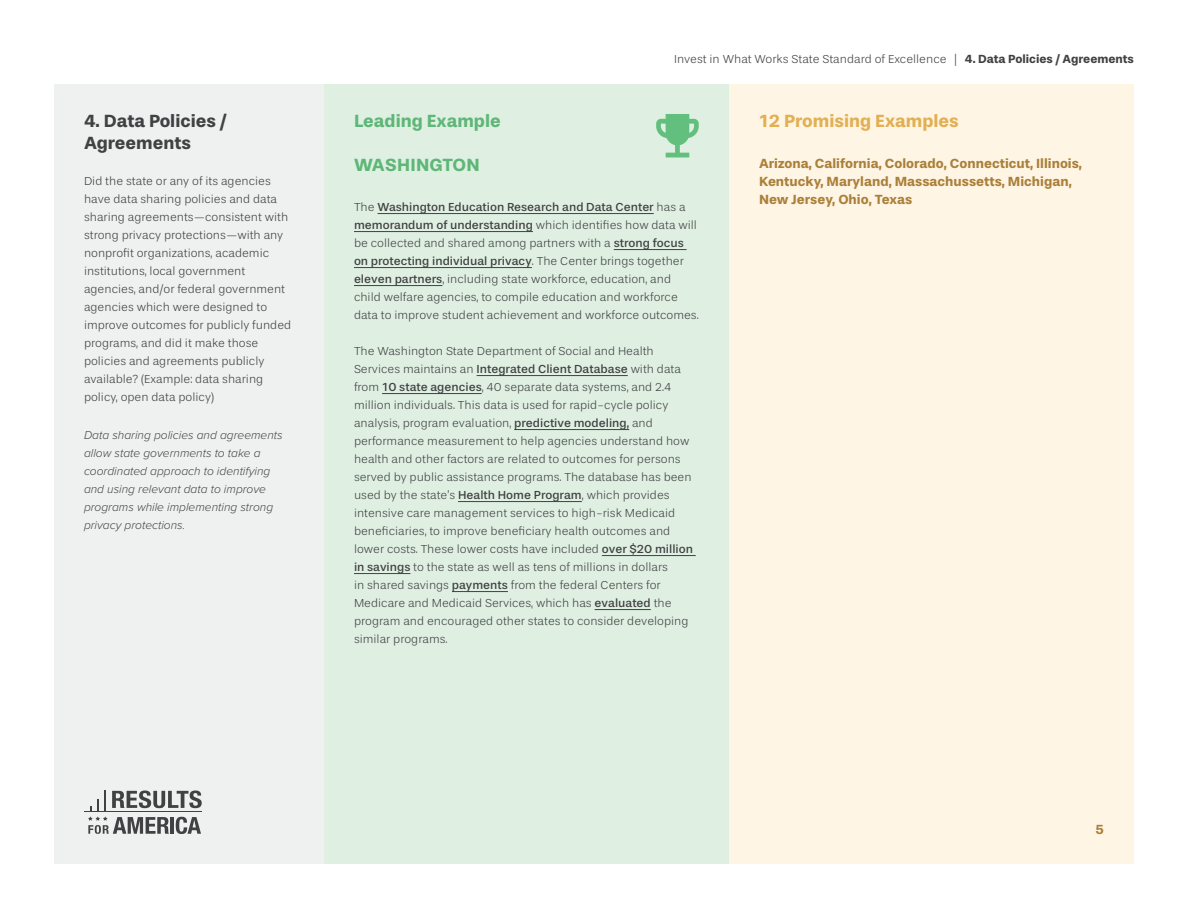
<style>
.page{position:relative;width:1188px;height:918px;background:#fff}
.page>*{position:absolute;margin:0;border:0;box-sizing:border-box;transform-origin:0 0}
.t1{font:700 18px "Stevie Sans";color:#e2af53}
.t2{font:700 18px/21.6px "Stevie Sans";color:#414042}
.t3{font:700 18px "Stevie Sans";color:#5eb677}
.t4{font:700 18px "Stevie Sans";color:#aa803a}
.t5{font:700 13.5px/18px "Stevie Sans";color:#aa803a}
.t6{font:300 12px/18px "Stevie Sans";color:#414042}
.t7{font:italic 300 12px/18px "Proxima Nova";color:#414042}
.s1{font-weight:700}
.s2{font-weight:400}
</style>
<div class="page">
<div style="left:54px;top:84px;width:270px;height:780px;background:#eff0f0"></div>
<div style="left:324px;top:84px;width:405px;height:780px;background:#dff0e3"></div>
<hr style="left:378px;top:213px;width:276px;height:1px;background:#414042">
<hr style="left:354px;top:231px;width:179px;height:1px;background:#414042">
<hr style="left:614px;top:249px;width:73px;height:1px;background:#414042">
<hr style="left:354px;top:267px;width:178px;height:1px;background:#414042">
<hr style="left:354px;top:285px;width:88px;height:1px;background:#414042">
<hr style="left:477px;top:375px;width:151px;height:1px;background:#414042">
<hr style="left:382px;top:393px;width:100px;height:1px;background:#414042">
<hr style="left:514px;top:429px;width:115px;height:1px;background:#414042">
<hr style="left:458px;top:501px;width:124px;height:1px;background:#414042">
<hr style="left:602px;top:555px;width:94px;height:1px;background:#414042">
<hr style="left:354px;top:573px;width:56px;height:1px;background:#414042">
<hr style="left:452px;top:591px;width:56px;height:1px;background:#414042">
<hr style="left:595px;top:609px;width:56px;height:1px;background:#414042">
<hr style="left:84px;top:812px;width:117px;height:1px;background:#414042">
<svg style="left:88px;top:790px;width:114px;height:44px"></svg>
<div style="left:729px;top:84px;width:405px;height:780px;background:#fff5e4"></div>
<svg style="left:656px;top:114px;width:43px;height:43px"></svg>
<h1 class="t2" style="left:84px;top:111px;width:144px">4. Data Policies /<br>Agreements</h1>
<p class="t6" style="left:84px;top:173px;width:209px">Did the state or any of its agencies have data sharing policies and data sharing agreements—consistent with strong privacy protections—with any nonprofit organizations, academic institutions, local government agencies, and/or federal government agencies which were designed to improve outcomes for publicly funded programs, and did it make those policies and agreements publicly available? (Example: data sharing policy, open data policy)</p>
<p class="t7" style="left:84px;top:425px;width:200px">Data sharing policies and agreements allow state governments to take a coordinated approach to identifying and using relevant data to improve programs while implementing strong privacy protections.</p>
<p class="t6" style="left:674px;top:50px;width:461px">Invest in What Works State Standard of Excellence | <span class="s1">4. Data Policies / Agreements</span></p>
<h1 class="t3" style="left:354px;top:112px;width:148px">Leading Example</h1>
<h1 class="t1" style="left:759px;top:112px;width:167px">Promising Example</h1>
<p class="t5" style="left:759px;top:154px;width:325px">Arizona, California, Colorado, Connecticut, Illinois,<br>Kentucky, Maryland, Massachussetts, Michigan,<br>New Jersey, Ohio, Texas</p>
<h1 class="t1" style="left:759px;top:112px;width:201px">12 Promising Examples</h1>
<h1 class="t3" style="left:354px;top:155px;width:127px">WASHINGTON</h1>
<p class="t6" style="left:354px;top:198px;width:346px">The <span class="s2">Washington Education Research and Data Center</span> has a <span class="s2">memorandum of understanding</span> which identifies how data will be collected and shared among partners with a <span class="s2">strong focus on protecting individual privacy</span>. The Center brings together <span class="s2">eleven partners</span>, including state workforce, education, and child welfare agencies, to compile education and workforce data to improve student achievement and workforce outcomes.</p>
<p class="t6" style="left:354px;top:342px;width:341px">The Washington State Department of Social and Health Services maintains an <span class="s2">Integrated Client Database</span> with data from <span class="s2">10 state agencies</span>, 40 separate data systems, and 2.4 million individuals. This data is used for rapid-cycle policy analysis, program evaluation, <span class="s2">predictive modeling,</span> and performance measurement to help agencies understand how health and other factors are related to outcomes for persons served by public assistance programs. The database has been used by the state’s <span class="s2">Health Home Program</span>, which provides intensive care management services to high-risk Medicaid beneficiaries, to improve beneficiary health outcomes and lower costs. These lower costs have included <span class="s2">over $20 million in savings</span> to the state as well as tens of millions in dollars<br>in shared savings <span class="s2">payments</span> from the federal Centers for Medicare and Medicaid Services, which has <span class="s2">evaluated</span> the program and encouraged other states to consider developing similar programs.</p>
<h1 class="t4" style="left:759px;top:155px;width:101px">COLORADO</h1>
<p class="t5" style="left:1095px;top:821px;width:10px">5</p>
</div>
